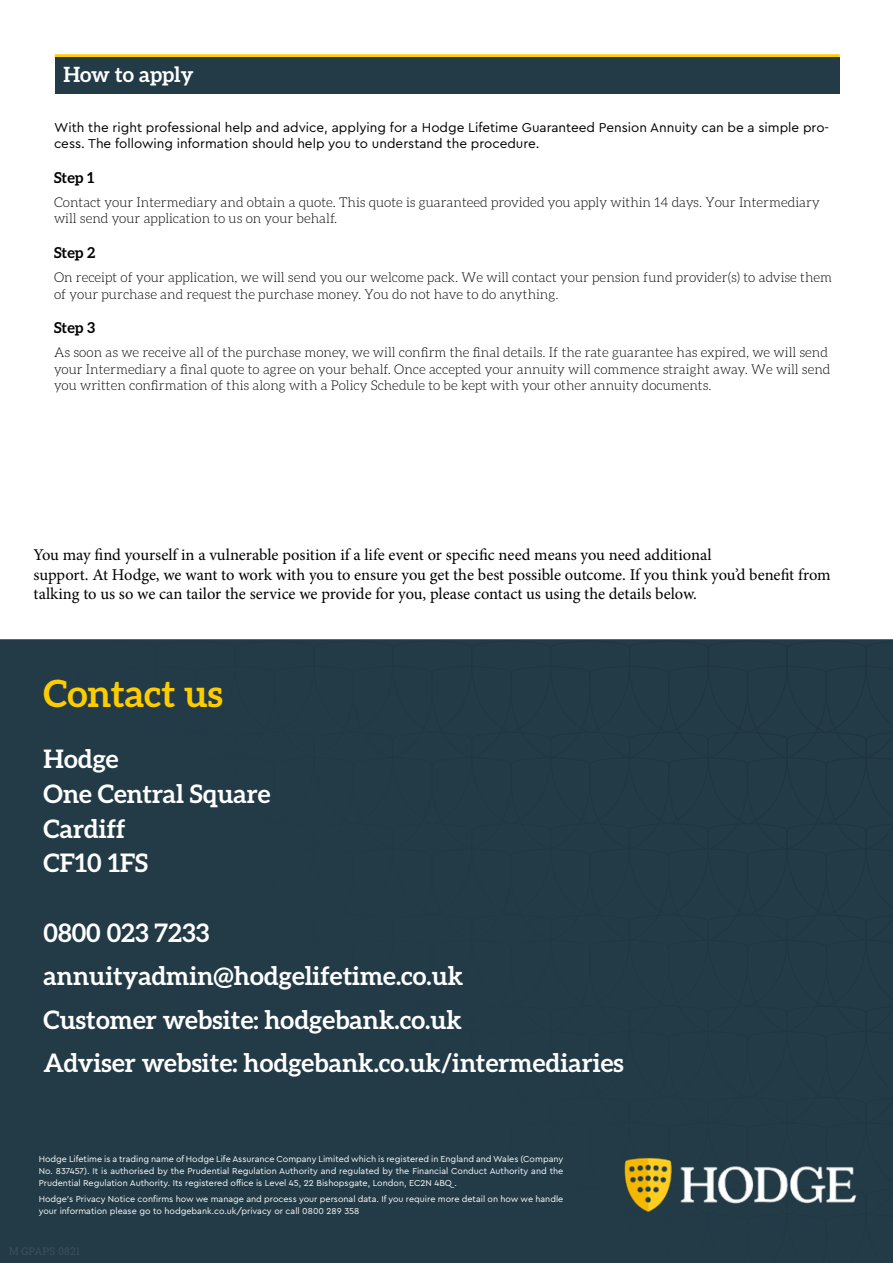
<style>
.page{position:relative;width:893px;height:1263px;background:#fff}
.page>*{position:absolute;margin:0;border:0;box-sizing:border-box;transform-origin:0 0}
.t1{font:700 37.5px "Aleo";color:#fc0}
.t2{font:700 25.5px/34.8px "Aleo";color:#fff}
.t3{font:700 21px "Aleo";color:#fff}
.t4{font:16.5px/19.8px "Minion Pro";letter-spacing:-.005em;color:#000}
.t5{font:700 15px "Aleo";color:#000}
.t6{font:300 13.5px/16.2px "Aleo";color:#000}
.t7{font:13.5px/16.2px "Cera Pro";color:#000}
.t8{font:10.5px "Roboto Slab";letter-spacing:.005em;color:#3c4f5b}
.t9{font:9px/12px "Cera Pro";color:#fff;text-align:justify}
</style>
<div class="page">
<hr style="left:55px;top:54px;width:785px;height:3px;background:#fc0">
<div style="left:55px;top:58px;width:785px;height:36px;background:#223b47"></div>
<div style="left:0;top:640px;width:893px;height:623px;background:#223b47"></div>
<img style="left:589px;top:1121px;width:303px;height:127px">
<h3 class="t3" style="left:63px;top:62px;width:132px">How to apply</h3>
<p class="t7" style="left:54px;top:119px;width:777px">With the right professional help and advice, applying for a Hodge Lifetime Guaranteed Pension Annuity can be a simple pro&shy;cess. The following information should help you to understand the procedure.</p>
<p class="t5" style="left:54px;top:168px;width:42px">Step 1</p>
<p class="t6" style="left:54px;top:194px;width:767px">Contact your Intermediary and obtain a quote. This quote is guaranteed provided you apply within 14 days. Your Intermediary will send your application to us on your behalf.</p>
<p class="t5" style="left:54px;top:244px;width:43px">Step 2</p>
<p class="t6" style="left:54px;top:269px;width:780px">On receipt of your application, we will send you our welcome pack. We will contact your pension fund provider(s) to advise them of your purchase and request the purchase money. You do not have to do anything.</p>
<p class="t5" style="left:54px;top:319px;width:43px">Step 3</p>
<p class="t6" style="left:54px;top:345px;width:778px">As soon as we receive all of the purchase money, we will confirm the final details. If the rate guarantee has expired, we will send your Intermediary a final quote to agree on your behalf. Once accepted your annuity will commence straight away. We will send you written confirmation of this along with a Policy Schedule to be kept with your other annuity documents.</p>
<p class="t4" style="left:34px;top:545px;width:799px">You may find yourself in a vulnerable position if a life event or specific need means you need additional<br>support. At Hodge, we want to work with you to ensure you get the best possible outcome. If you think you’d benefit from talking to us so we can tailor the service we provide for you, please contact us using the details below.</p>
<h1 class="t1" style="left:44px;top:672px;width:181px">Contact us</h1>
<h2 class="t2" style="left:44px;top:741px;width:229px">Hodge<br>One Central Square<br>Cardiff<br>CF10 1FS</h2>
<h2 class="t2" style="left:44px;top:911px;width:582px;line-height:43.3px">0800 023 7233 annuityadmin@hodgelifetime.co.uk<br>Customer website: hodgebank.co.uk<br>Adviser website: hodgebank.co.uk/intermediaries</h2>
<p class="t9" style="left:39px;top:1152px;width:526px">Hodge Lifetime is a trading name of Hodge Life Assurance Company Limited which is registered in England and Wales (Company No. 837457). It is authorised by the Prudential Regulation Authority and regulated by the Financial Conduct Authority and the Prudential Regulation Authority. Its registered office is Level 45, 22 Bishopsgate, London, EC2N 4BQ .</p>
<p class="t9" style="left:39px;top:1192px;width:526px">Hodge’s Privacy Notice confirms how we manage and process your personal data. If you require more detail on how we handle your information please go to hodgebank.co.uk/privacy or call 0800 289 358</p>
<p class="t8" style="left:9px;top:1244px;width:73px">M GPAPS 0821</p>
</div>
